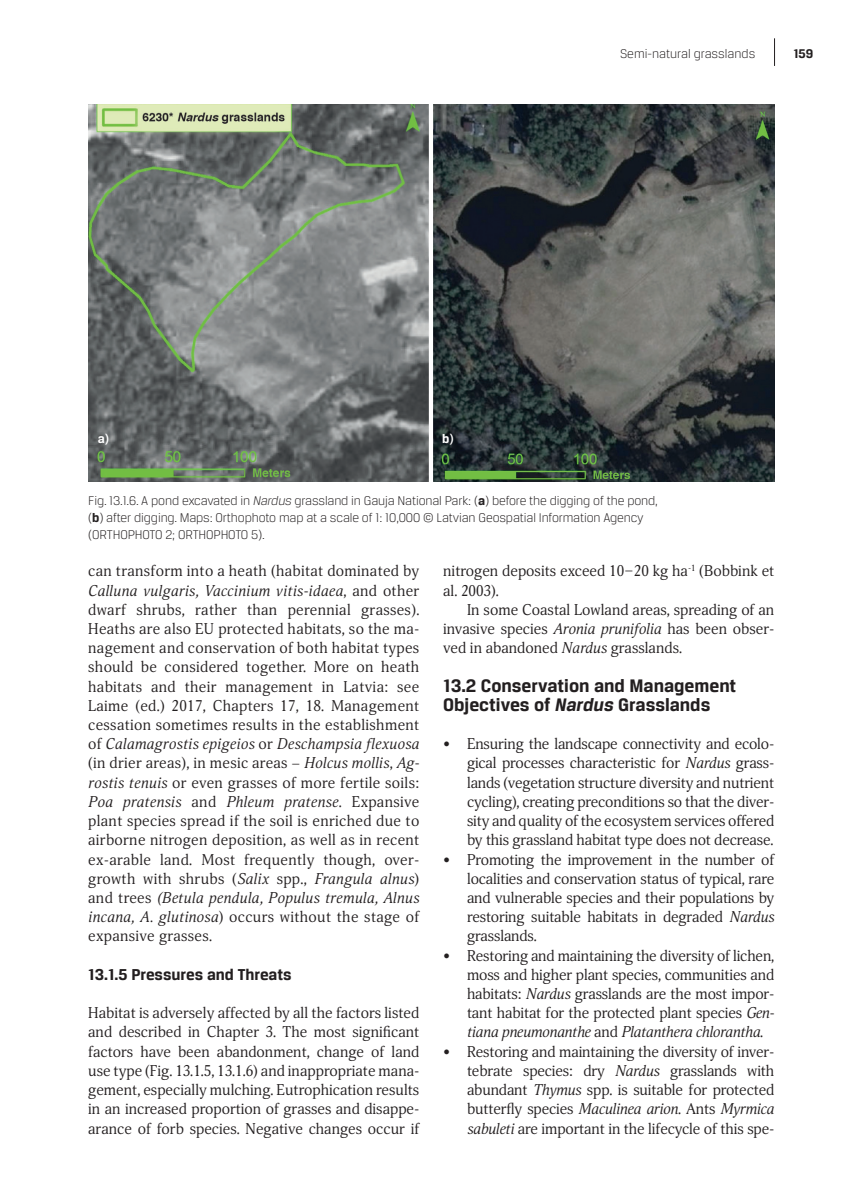
<style>
.page{position:relative;width:845px;height:1192px;background:#fff}
.page>*{position:absolute;margin:0;border:0;box-sizing:border-box;transform-origin:0 0}
.t1{font:700 19.25px/19.2px "Breuer Text";color:#231f20}
.t2{font:700 16.8px "Breuer Text";color:#231f20}
.t3{font:15.05px/19.2px "Orbi";letter-spacing:-.01em;color:#231f20;text-align:justify}
.t4{font:300 13.47px/16.8px "Breuer Text";letter-spacing:-.01em;color:#231f20}
.t5{font:700 13.47px "Breuer Text";color:#fff}
.t6{font:700 13.47px "Breuer Text";color:#231f20}
.s1{font-style:italic}
.s2{font-weight:700}
</style>
<div class="page">
<svg style="left:774px;top:38px;width:1px;height:28px"></svg>
<img style="left:88px;top:104px;width:341px;height:377px">
<img style="left:433px;top:104px;width:341px;height:377px">
<p class="t5" style="left:98px;top:433px;width:13px">a)</p>
<p class="t5" style="left:442px;top:433px;width:13px">b)</p>
<p class="t4" style="left:620px;top:46px;width:137px">Semi-natural grasslands</p>
<p class="t6" style="left:793px;top:49px;width:21px">159</p>
<p class="t4" style="left:88px;top:493px;width:571px">Fig. 13.1.6. A pond excavated in <span class="s1">Nardus</span> grassland in Gauja National Park: (<span class="s2">a</span>) before the digging of the pond, (<span class="s2">b</span>) after digging. Maps: Orthophoto map at a scale of 1: 10,000 © Latvian Geospatial Information Agency (ORTHOPHOTO 2; ORTHOPHOTO 5).</p>
<p class="t3" style="left:88px;top:563px;width:333px">can transform into a heath (habitat dominated by <span class="s1">Calluna vulgaris, Vaccinium vitis-idaea</span>, and other dwarf shrubs, rather than perennial grasses).<br>Heaths are also EU protected habitats, so the ma&shy;nagement and conservation of both habitat types should be considered together. More on heath habitats and their management in Latvia: see Laime (ed.) 2017, Chapters 17, 18. Management cessation sometimes results in the establishment of <span class="s1">Calamagrostis epigeios</span> or <span class="s1">Deschampsia flexuosa </span>(in drier areas), in mesic areas – <span class="s1">Holcus mollis</span>, <span class="s1">Ag&shy;rostis tenuis</span> or even grasses of more fertile soils:<br><span class="s1">Poa pratensis</span> and <span class="s1">Phleum pratense</span>. Expansive plant species spread if the soil is enriched due to airborne nitrogen deposition, as well as in recent ex-arable land. Most frequently though, over&shy;growth with shrubs (<span class="s1">Salix</span> spp., <span class="s1">Frangula alnus</span>) and trees <span class="s1">(Betula pendula, Populus tremula, Alnus incana, A. glutinosa</span>) occurs without the stage of expansive grasses.</p>
<p class="t2" style="left:88px;top:968px;width:205px">13.1.5 Pressures and Threats</p>
<p class="t3" style="left:88px;top:1004px;width:333px">Habitat is adversely affected by all the factors listed and described in Chapter 3. The most significant factors have been abandonment, change of land use type (Fig. 13.1.5, 13.1.6) and inappropriate mana&shy;gement, especially mulching. Eutrophication results in an increased proportion of grasses and disappe&shy;arance of forb species. Negative changes occur if</p>
<p class="t3" style="left:443px;top:563px;width:332px">nitrogen deposits exceed 10‒20 kg ha<sup>-1</sup> (Bobbink et al. 2003).</p>
<p class="t3" style="left:443px;top:601px;width:333px;text-indent:24px">In some Coastal Lowland areas, spreading of an invasive species <span class="s1">Aronia prunifolia</span> has been obser&shy;ved in abandoned <span class="s1">Nardus</span> grasslands.</p>
<p class="t1" style="left:443px;top:677px;width:294px">13.2 Conservation and Management<br>Objectives of <span class="s1">Nardus</span> Grasslands</p>
<p class="t3" style="left:467px;top:735px;width:309px;text-indent:-24px">• Ensuring the landscape connectivity and ecolo&shy;gical processes characteristic for <span class="s1">Nardus</span> grass&shy;lands (vegetation structure diversity and nutrient cycling), creating preconditions so that the diver&shy;sity and quality of the ecosystem services offered by this grassland habitat type does not decrease.</p>
<p class="t3" style="left:467px;top:851px;width:309px;text-indent:-24px">• Promoting the improvement in the number of localities and conservation status of typical, rare and vulnerable species and their populations by restoring suitable habitats in degraded <span class="s1">Nardus </span>grasslands.</p>
<p class="t3" style="left:467px;top:947px;width:309px;text-indent:-24px">• Restoring and maintaining the diversity of lichen, moss and higher plant species, communities and habitats: <span class="s1">Nardus</span> grasslands are the most impor&shy;tant habitat for the protected plant species <span class="s1">Gen&shy;tiana pneumonanthe</span> and <span class="s1">Platanthera chlorantha</span>.</p>
<p class="t3" style="left:467px;top:1043px;width:309px;text-indent:-24px">• Restoring and maintaining the diversity of inver&shy;tebrate species: dry <span class="s1">Nardus</span> grasslands with abundant <span class="s1">Thymus</span> spp. is suitable for protected butterfly species <span class="s1">Maculinea arion</span>. Ants <span class="s1">Myrmica sabuleti</span> are important in the lifecycle of this spe-</p>
</div>
